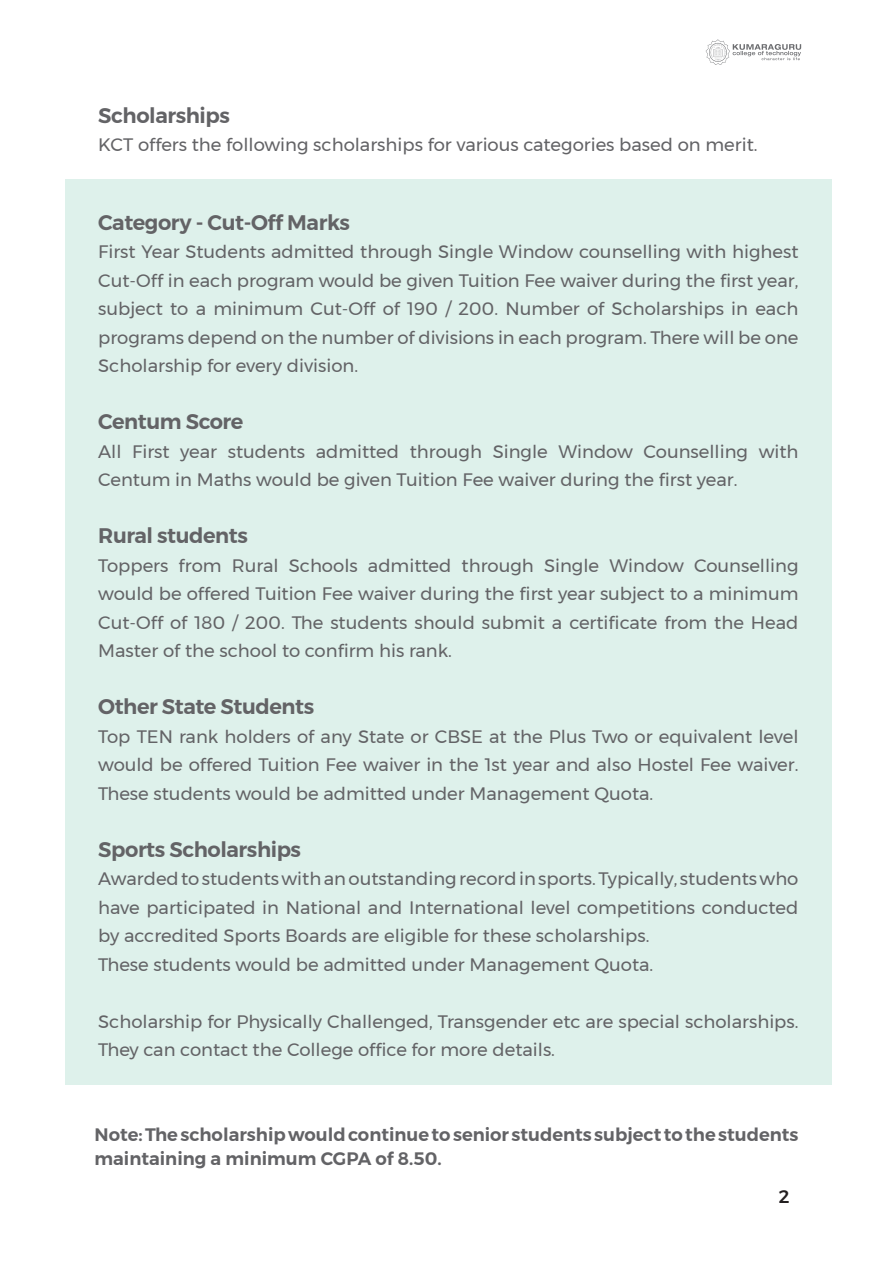
<style>
.page{position:relative;width:893px;height:1263px;background:#fff}
.page>*{position:absolute;margin:0;border:0;box-sizing:border-box;transform-origin:0 0}
.t1{font:600 21px "Montserrat";letter-spacing:-.02em;color:#636366}
.t2{font:18px/28.5px "Montserrat";color:#636366;text-align:justify}
.t3{font:600 18px/24px "Montserrat";color:#636366}
.t4{font:500 18px "Montserrat";color:#231f20}
</style>
<div class="page">
<svg style="left:706px;top:39px;width:95px;height:26px"></svg>
<div style="left:65px;top:179px;width:767px;height:905px;background:#def1eb"></div>
<p class="t1" style="left:98px;top:99px;width:133px">Scholarships</p>
<p class="t2" style="left:98px;top:130px;width:661px">KCT offers the following scholarships for various categories based on merit.</p>
<p class="t1" style="left:98px;top:206px;width:253px">Category - Cut-Off Marks</p>
<p class="t2" style="left:98px;top:237px;width:702px">First Year Students admitted through Single Window counselling with highest Cut-Off in each program would be given Tuition Fee waiver during the first year, subject to a minimum Cut-Off of 190 / 200. Number of Scholarships in each programs depend on the number of divisions in each program. There will be one Scholarship for every division.</p>
<p class="t1" style="left:98px;top:405px;width:147px">Centum Score</p>
<p class="t2" style="left:98px;top:437px;width:702px">All First year students admitted through Single Window Counselling with<br>Centum in Maths would be given Tuition Fee waiver during the first year.</p>
<p class="t1" style="left:98px;top:519px;width:151px">Rural students</p>
<p class="t2" style="left:98px;top:551px;width:702px">Toppers from Rural Schools admitted through Single Window Counselling would be offered Tuition Fee waiver during the first year subject to a minimum Cut-Off of 180 / 200. The students should submit a certificate from the Head Master of the school to confirm his rank.</p>
<p class="t1" style="left:98px;top:690px;width:218px">Other State Students</p>
<p class="t2" style="left:98px;top:722px;width:702px">Top TEN rank holders of any State or CBSE at the Plus Two or equivalent level would be offered Tuition Fee waiver in the 1st year and also Hostel Fee waiver.<br>These students would be admitted under Management Quota.</p>
<p class="t1" style="left:98px;top:833px;width:204px">Sports Scholarships</p>
<p class="t2" style="left:98px;top:864px;width:702px">Awarded to students with an outstanding record in sports. Typically, students who have participated in National and International level competitions conducted by accredited Sports Boards are eligible for these scholarships.</p>
<p class="t2" style="left:98px;top:950px;width:557px">These students would be admitted under Management Quota.</p>
<p class="t2" style="left:98px;top:1007px;width:702px">Scholarship for Physically Challenged, Transgender etc are special scholarships.<br>They can contact the College office for more details.</p>
<p class="t3" style="left:94px;top:1122px;width:705px">Note: The scholarship would continue to senior students subject to the students maintaining a minimum CGPA of 8.50.</p>
<p class="t4" style="left:779px;top:1183px;width:12px">2</p>
</div>
